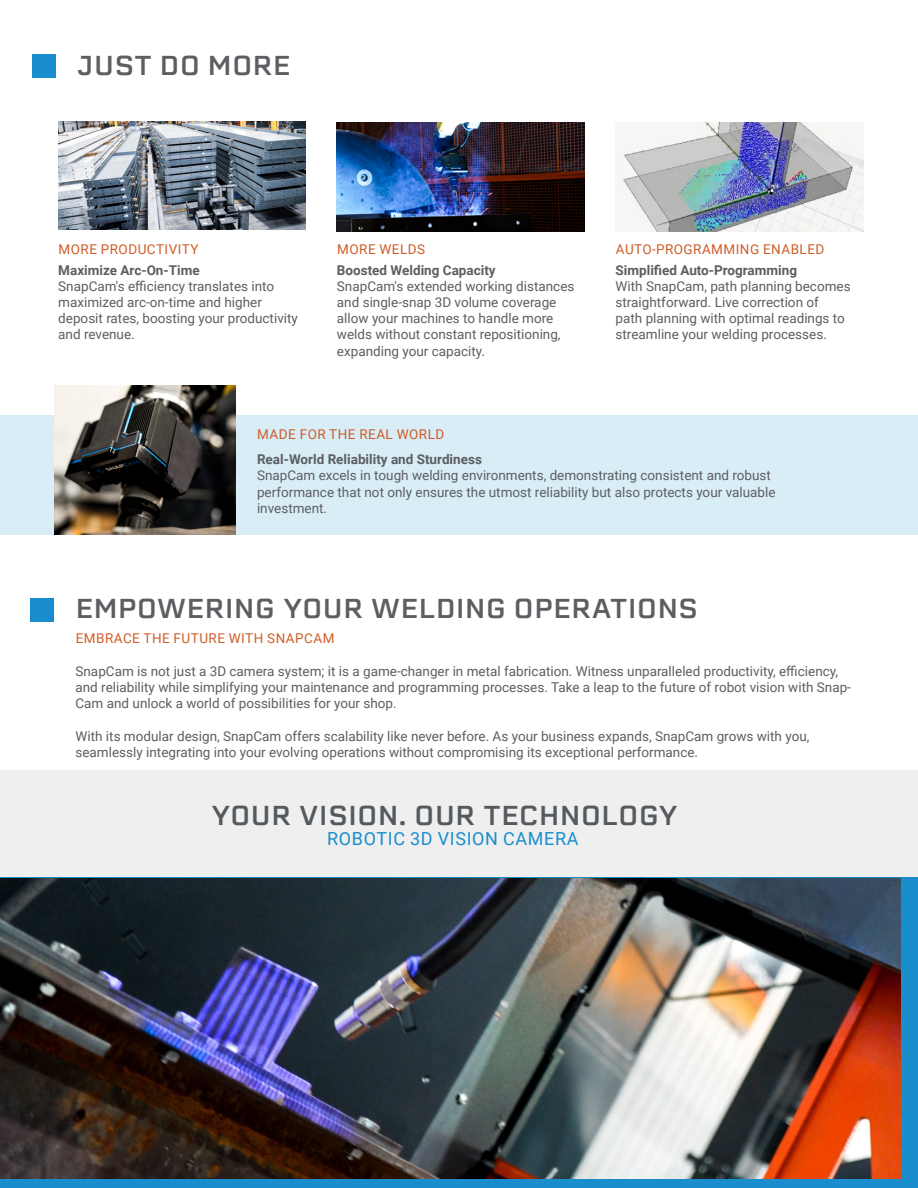
<style>
.page{position:relative;width:918px;height:1188px;background:#fff}
.page>*{position:absolute;margin:0;border:0;box-sizing:border-box;transform-origin:0 0}
.Roboto_-_9pt{font:27px "Erbaum";color:#5d5e62}
.t1{font:27px "Erbaum";color:#555a5f}
.t2{font:18px "Roboto";letter-spacing:.035em;color:#1a8dcd}
.Roboto_-_9pt-2{font:13.5px/16.2px "Roboto";color:#5d5e62}
.Roboto_-_9pt-3{font:700 13.5px "Roboto";color:#5d5e62}
.Roboto_-_9pt-4{font:13.5px "Roboto";letter-spacing:.035em;color:#ce5d29}
</style>
<div class="page">
<div style="left:0;top:878px;width:918px;height:310px;background:#1a8dcd"></div>
<hr style="left:0;top:880px;width:1px;height:308px;background:#5d5e62">
<div style="left:0;top:415px;width:918px;height:120px;background:#d9edf7"></div>
<div style="left:32px;top:54px;width:23px;height:24px;background:#198ccd"></div>
<div style="left:0;top:770px;width:918px;height:108px;background:#efefef"></div>
<div style="left:30px;top:599px;width:24px;height:23px;background:#198ccd"></div>
<img style="left:0;top:878px;width:901px;height:300px">
<img style="left:54px;top:386px;width:182px;height:149px">
<img style="left:616px;top:123px;width:248px;height:108px">
<img style="left:337px;top:123px;width:247px;height:108px">
<img style="left:58px;top:122px;width:248px;height:108px">
<p class="Roboto_-_9pt" style="left:77px;top:46px;width:215px">JUST DO MORE</p>
<p class="Roboto_-_9pt-4" style="left:59px;top:239px;width:141px">MORE PRODUCTIVITY</p>
<p class="Roboto_-_9pt-3" style="left:58px;top:260px;width:143px">Maximize Arc-On-Time</p>
<p class="Roboto_-_9pt-2" style="left:58px;top:277px;width:241px">SnapCam's efficiency translates into maximized arc-on-time and higher deposit rates, boosting your productivity and revenue.</p>
<p class="Roboto_-_9pt-4" style="left:337px;top:239px;width:89px">MORE WELDS</p>
<p class="Roboto_-_9pt-3" style="left:337px;top:260px;width:160px">Boosted Welding Capacity</p>
<p class="Roboto_-_9pt-2" style="left:337px;top:277px;width:239px">SnapCam's extended working distances and single-snap 3D volume coverage allow your machines to handle more welds without constant repositioning, expanding your capacity.</p>
<p class="Roboto_-_9pt-4" style="left:616px;top:239px;width:210px">AUTO-PROGRAMMING ENABLED</p>
<p class="Roboto_-_9pt-3" style="left:616px;top:260px;width:183px">Simplified Auto-Programming</p>
<p class="Roboto_-_9pt-2" style="left:616px;top:277px;width:237px">With SnapCam, path planning becomes straightforward. Live correction of<br>path planning with optimal readings to streamline your welding processes.</p>
<p class="Roboto_-_9pt-4" style="left:257px;top:425px;width:189px">MADE FOR THE REAL WORLD</p>
<p class="Roboto_-_9pt-3" style="left:257px;top:450px;width:226px">Real-World Reliability and Sturdiness</p>
<p class="Roboto_-_9pt-2" style="left:257px;top:467px;width:520px">SnapCam excels in tough welding environments, demonstrating consistent and robust performance that not only ensures the utmost reliability but also protects your valuable investment.</p>
<p class="Roboto_-_9pt" style="left:76px;top:589px;width:624px">EMPOWERING YOUR WELDING OPERATIONS</p>
<p class="Roboto_-_9pt-4" style="left:76px;top:629px;width:260px">EMBRACE THE FUTURE WITH SNAPCAM</p>
<p class="Roboto_-_9pt-2" style="left:76px;top:662px;width:777px">SnapCam is not just a 3D camera system; it is a game-changer in metal fabrication. Witness unparalleled productivity, efficiency, and reliability while simplifying your maintenance and programming processes. Take a leap to the future of robot vision with Snap-<br>Cam and unlock a world of possibilities for your shop.</p>
<p class="Roboto_-_9pt-2" style="left:76px;top:727px;width:735px">With its modular design, SnapCam offers scalability like never before. As your business expands, SnapCam grows with you, seamlessly integrating into your evolving operations without compromising its exceptional performance.</p>
<p class="t1" style="left:211px;top:797px;width:469px">YOUR VISION. OUR TECHNOLOGY</p>
<p class="t2" style="left:327px;top:826px;width:253px">ROBOTIC 3D VISION CAMERA</p>
</div>
